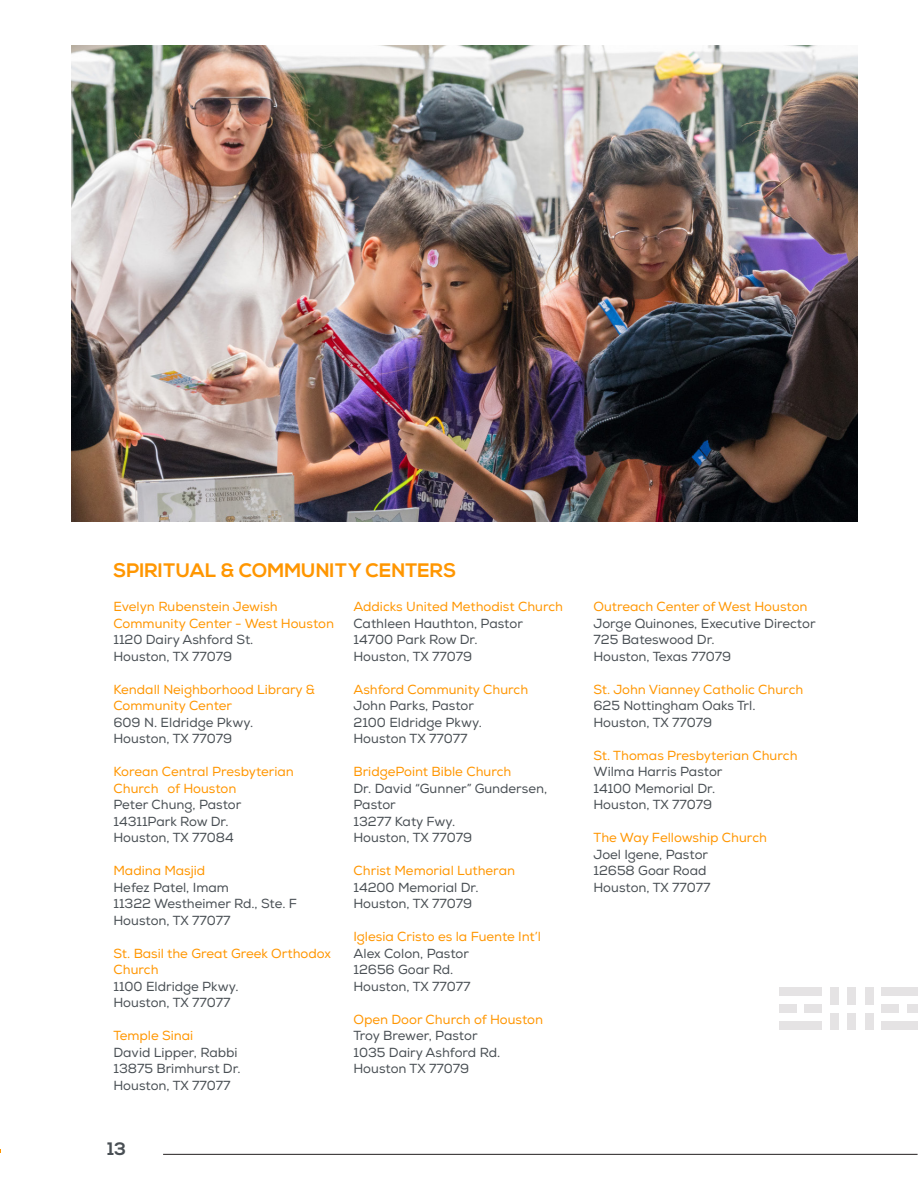
<style>
.page{position:relative;width:918px;height:1188px;background:#fff}
.page>*{position:absolute;margin:0;border:0;box-sizing:border-box;transform-origin:0 0}
.t1{font:700 19.5px "Nexa";color:#ff9600}
.t2{font:700 18px "Nexa";color:#494f54}
.t3{font:13.2px/16.5px "Nexa";color:#494f54}
.t4{font:13.2px/16.5px "Nexa";color:#ff9600}
</style>
<div class="page">
<div style="left:882px;top:1004px;width:17px;height:9px;background:#e5e3e4"></div>
<div style="left:882px;top:1022px;width:36px;height:8px;background:#e5e3e4"></div>
<div style="left:882px;top:987px;width:36px;height:9px;background:#e5e3e4"></div>
<div style="left:908px;top:1004px;width:10px;height:9px;background:#e5e3e4"></div>
<div style="left:831px;top:1013px;width:8px;height:17px;background:#e5e3e4"></div>
<div style="left:848px;top:1013px;width:8px;height:17px;background:#e5e3e4"></div>
<div style="left:865px;top:1013px;width:8px;height:17px;background:#e5e3e4"></div>
<div style="left:831px;top:987px;width:8px;height:18px;background:#e5e3e4"></div>
<div style="left:848px;top:987px;width:8px;height:18px;background:#e5e3e4"></div>
<div style="left:865px;top:987px;width:8px;height:18px;background:#e5e3e4"></div>
<div style="left:779px;top:1004px;width:17px;height:9px;background:#e5e3e4"></div>
<div style="left:779px;top:1022px;width:43px;height:8px;background:#e5e3e4"></div>
<div style="left:779px;top:987px;width:43px;height:9px;background:#e5e3e4"></div>
<div style="left:805px;top:1004px;width:17px;height:9px;background:#e5e3e4"></div>
<img style="left:71px;top:46px;width:787px;height:475px">
<hr style="left:163px;top:1154px;width:755px;height:1px;background:#231f20">
<p class="t1" style="left:114px;top:559px;width:344px">SPIRITUAL &amp; COMMUNITY CENTERS</p>
<p class="t4" style="left:114px;top:599px;width:222px">Evelyn Rubenstein Jewish<br>Community Center - West Houston</p>
<p class="t3" style="left:114px;top:632px;width:141px">1120 Dairy Ashford St.</p>
<p class="t3" style="left:114px;top:648px;width:120px">Houston, TX 77079</p>
<p class="t4" style="left:114px;top:681px;width:203px">Kendall Neighborhood Library &amp;<br>Community Center</p>
<p class="t3" style="left:114px;top:714px;width:141px">609 N. Eldridge Pkwy.</p>
<p class="t3" style="left:114px;top:731px;width:120px">Houston, TX 77079</p>
<p class="t4" style="left:114px;top:764px;width:182px">Korean Central Presbyterian<br>Church of Houston</p>
<p class="t3" style="left:114px;top:797px;width:129px">Peter Chung, Pastor</p>
<p class="t3" style="left:114px;top:813px;width:117px">14311Park Row Dr.</p>
<p class="t3" style="left:114px;top:830px;width:122px">Houston, TX 77084</p>
<p class="t4" style="left:114px;top:863px;width:93px">Madina Masjid</p>
<p class="t3" style="left:114px;top:879px;width:117px">Hefez Patel, Imam</p>
<p class="t3" style="left:114px;top:896px;width:185px">11322 Westheimer Rd., Ste. F</p>
<p class="t3" style="left:114px;top:912px;width:119px">Houston, TX 77077</p>
<p class="t4" style="left:114px;top:945px;width:219px">St. Basil the Great Greek Orthodox<br>Church</p>
<p class="t3" style="left:114px;top:978px;width:127px">1100 Eldridge Pkwy.</p>
<p class="t3" style="left:114px;top:995px;width:119px">Houston, TX 77077</p>
<p class="t4" style="left:114px;top:1028px;width:81px">Temple Sinai</p>
<p class="t3" style="left:114px;top:1044px;width:126px">David Lipper, Rabbi</p>
<p class="t3" style="left:114px;top:1061px;width:129px">13875 Brimhurst Dr.</p>
<p class="t3" style="left:114px;top:1077px;width:119px">Houston, TX 77077</p>
<p class="t4" style="left:354px;top:599px;width:211px">Addicks United Methodist Church</p>
<p class="t3" style="left:354px;top:615px;width:171px">Cathleen Hauthton, Pastor</p>
<p class="t3" style="left:354px;top:632px;width:126px">14700 Park Row Dr.</p>
<p class="t3" style="left:354px;top:648px;width:120px">Houston, TX 77079</p>
<p class="t4" style="left:354px;top:681px;width:176px">Ashford Community Church</p>
<p class="t3" style="left:354px;top:698px;width:122px">John Parks, Pastor</p>
<p class="t3" style="left:354px;top:714px;width:130px">2100 Eldridge Pkwy.</p>
<p class="t3" style="left:354px;top:731px;width:116px">Houston TX 77077</p>
<p class="t4" style="left:354px;top:764px;width:159px">BridgePoint Bible Church</p>
<p class="t3" style="left:354px;top:780px;width:195px">Dr. David “Gunner” Gundersen,<br>Pastor</p>
<p class="t3" style="left:354px;top:813px;width:103px">13277 Katy Fwy.</p>
<p class="t3" style="left:354px;top:830px;width:120px">Houston, TX 77079</p>
<p class="t4" style="left:354px;top:863px;width:163px">Christ Memorial Lutheran</p>
<p class="t3" style="left:354px;top:879px;width:127px">14200 Memorial Dr.</p>
<p class="t3" style="left:354px;top:896px;width:120px">Houston, TX 77079</p>
<p class="t4" style="left:354px;top:929px;width:189px">Iglesia Cristo es la Fuente Int’l</p>
<p class="t3" style="left:354px;top:945px;width:117px">Alex Colon, Pastor</p>
<p class="t3" style="left:354px;top:962px;width:101px">12656 Goar Rd.</p>
<p class="t3" style="left:354px;top:978px;width:119px">Houston, TX 77077</p>
<p class="t4" style="left:354px;top:1011px;width:191px">Open Door Church of Houston</p>
<p class="t3" style="left:354px;top:1028px;width:126px">Troy Brewer, Pastor</p>
<p class="t3" style="left:354px;top:1044px;width:148px">1035 Dairy Ashford Rd.</p>
<p class="t3" style="left:354px;top:1061px;width:117px">Houston TX 77079</p>
<p class="t2" style="left:108px;top:1138px;width:20px">13</p>
<p class="t4" style="left:594px;top:599px;width:216px">Outreach Center of West Houston</p>
<p class="t3" style="left:594px;top:615px;width:224px">Jorge Quinones, Executive Director</p>
<p class="t3" style="left:594px;top:632px;width:123px">725 Bateswood Dr.</p>
<p class="t3" style="left:594px;top:648px;width:139px">Houston, Texas 77079</p>
<p class="t4" style="left:594px;top:681px;width:211px">St. John Vianney Catholic Church</p>
<p class="t3" style="left:594px;top:698px;width:163px">625 Nottingham Oaks Trl.</p>
<p class="t3" style="left:594px;top:714px;width:120px">Houston, TX 77079</p>
<p class="t4" style="left:594px;top:747px;width:206px">St. Thomas Presbyterian Church</p>
<p class="t3" style="left:594px;top:764px;width:131px">Wilma Harris Pastor</p>
<p class="t3" style="left:594px;top:780px;width:123px">14100 Memorial Dr.</p>
<p class="t3" style="left:594px;top:797px;width:120px">Houston, TX 77079</p>
<p class="t4" style="left:594px;top:830px;width:175px">The Way Fellowship Church</p>
<p class="t3" style="left:594px;top:846px;width:116px">Joel Igene, Pastor</p>
<p class="t3" style="left:594px;top:863px;width:115px">12658 Goar Road</p>
<p class="t3" style="left:594px;top:879px;width:119px">Houston, TX 77077</p>
</div>
